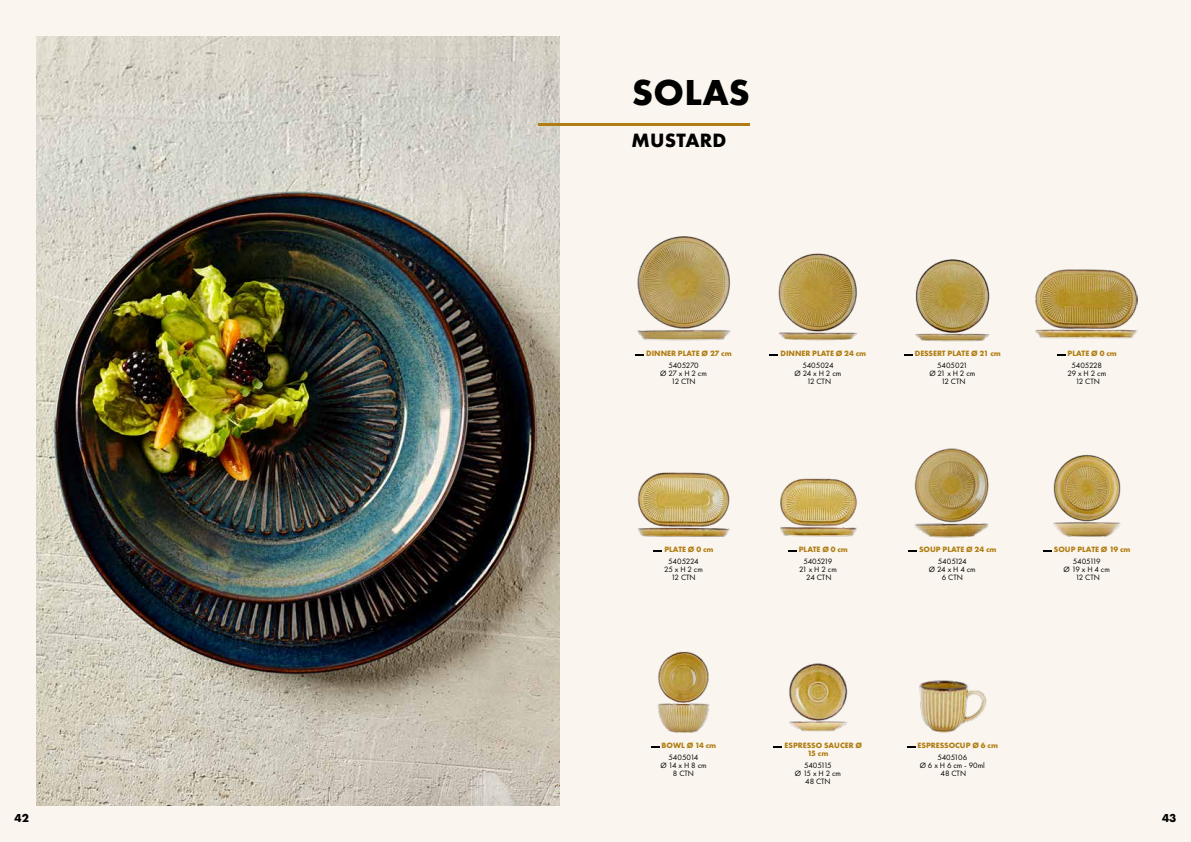
<style>
.page{position:relative;width:1191px;height:842px;background:#faf5ee}
.page>*{position:absolute;margin:0;border:0;box-sizing:border-box;transform-origin:0 0}
.t1{font:700 37.5px "Futura PT";letter-spacing:.01em;color:#000}
.t2{font:700 20px "Futura PT";letter-spacing:.01em;color:#000}
.t3{font:700 12px "Futura PT";color:#000}
.t4{font:700 8px/8px "Futura PT";color:#b07d12}
.t5{font:8px/8px "Futura PT";color:#000;text-align:center}
.t6{font:8px/8px "Futura PT";letter-spacing:-.025em;color:#000;text-align:center}
</style>
<div class="page">
<img style="left:36px;top:36px;width:523px;height:770px">
<hr style="left:631px;top:123px;width:119px;height:3px;background:#b07d12">
<hr style="left:538px;top:123px;width:166px;height:3px;background:#b07d12">
<svg style="left:1057px;top:354px;width:8px;height:2px"></svg>
<img style="left:1035px;top:269px;width:102px;height:70px">
<img style="left:637px;top:236px;width:94px;height:105px">
<svg style="left:653px;top:550px;width:9px;height:2px"></svg>
<img style="left:637px;top:472px;width:93px;height:65px">
<svg style="left:908px;top:550px;width:8px;height:2px"></svg>
<img style="left:914px;top:448px;width:75px;height:89px">
<svg style="left:769px;top:354px;width:9px;height:2px"></svg>
<img style="left:778px;top:253px;width:80px;height:88px">
<img style="left:915px;top:259px;width:75px;height:82px">
<svg style="left:788px;top:550px;width:8px;height:2px"></svg>
<img style="left:780px;top:478px;width:77px;height:59px">
<svg style="left:1043px;top:550px;width:8px;height:2px"></svg>
<img style="left:1053px;top:454px;width:68px;height:83px">
<svg style="left:651px;top:746px;width:8px;height:2px"></svg>
<img style="left:657px;top:651px;width:52px;height:82px">
<svg style="left:773px;top:746px;width:9px;height:2px"></svg>
<img style="left:789px;top:663px;width:59px;height:69px">
<svg style="left:907px;top:746px;width:8px;height:2px"></svg>
<img style="left:919px;top:680px;width:68px;height:53px">
<h1 class="t1" style="left:631px;top:68px;width:120px">SOLAS</h1>
<h2 class="t2" style="left:631px;top:128px;width:96px">MUSTARD</h2>
<p class="t4" style="left:646px;top:349px;width:87px">DINNER PLATE Ø 27 cm</p>
<p class="t6" style="left:660px;top:361px;width:48px">5405270<br>Ø 27 x H 2 cm<br>12 CTN</p>
<p class="t4" style="left:780px;top:349px;width:87px">DINNER PLATE Ø 24 cm</p>
<p class="t5" style="left:794px;top:361px;width:48px">5405024<br>Ø 24 x H 2 cm<br>12 CTN</p>
<p class="t4" style="left:914px;top:349px;width:87px">DESSERT PLATE Ø 21 cm</p>
<p class="t5" style="left:929px;top:361px;width:48px">5405021<br>Ø 21 x H 2 cm<br>12 CTN</p>
<p class="t4" style="left:1067px;top:349px;width:51px">PLATE Ø 0 cm</p>
<p class="t6" style="left:1067px;top:361px;width:40px">5405228<br>29 x H 2 cm<br>12 CTN</p>
<p class="t4" style="left:664px;top:545px;width:51px">PLATE Ø 0 cm</p>
<p class="t6" style="left:664px;top:557px;width:40px">5405224<br>25 x H 2 cm<br>12 CTN</p>
<p class="t4" style="left:799px;top:545px;width:51px">PLATE Ø 0 cm</p>
<p class="t6" style="left:799px;top:557px;width:39px">5405219<br>21 x H 2 cm<br>24 CTN</p>
<p class="t4" style="left:919px;top:545px;width:79px">SOUP PLATE Ø 24 cm</p>
<p class="t5" style="left:929px;top:557px;width:48px">5405124<br>Ø 24 x H 4 cm<br>6 CTN</p>
<p class="t4" style="left:1053px;top:545px;width:78px">SOUP PLATE Ø 19 cm</p>
<p class="t6" style="left:1063px;top:557px;width:48px">5405119<br>Ø 19 x H 4 cm<br>12 CTN</p>
<p class="t4" style="left:661px;top:741px;width:56px">BOWL Ø 14 cm</p>
<p class="t5" style="left:660px;top:753px;width:48px">5405014<br>Ø 14 x H 8 cm<br>8 CTN</p>
<p class="t4" style="left:807px;top:741px;width:56px;text-indent:-23px">ESPRESSO SAUCER Ø<br>15 cm</p>
<p class="t5" style="left:795px;top:761px;width:48px">5405115<br>Ø 15 x H 2 cm<br>48 CTN</p>
<p class="t4" style="left:917px;top:741px;width:82px">ESPRESSOCUP Ø 6 cm</p>
<p class="t5" style="left:919px;top:753px;width:67px">5405106<br>Ø 6 x H 6 cm - 90ml<br>48 CTN</p>
<h3 class="t3" style="left:15px;top:810px;width:16px">42</h3>
<h3 class="t3" style="left:1162px;top:810px;width:16px">43</h3>
</div>
